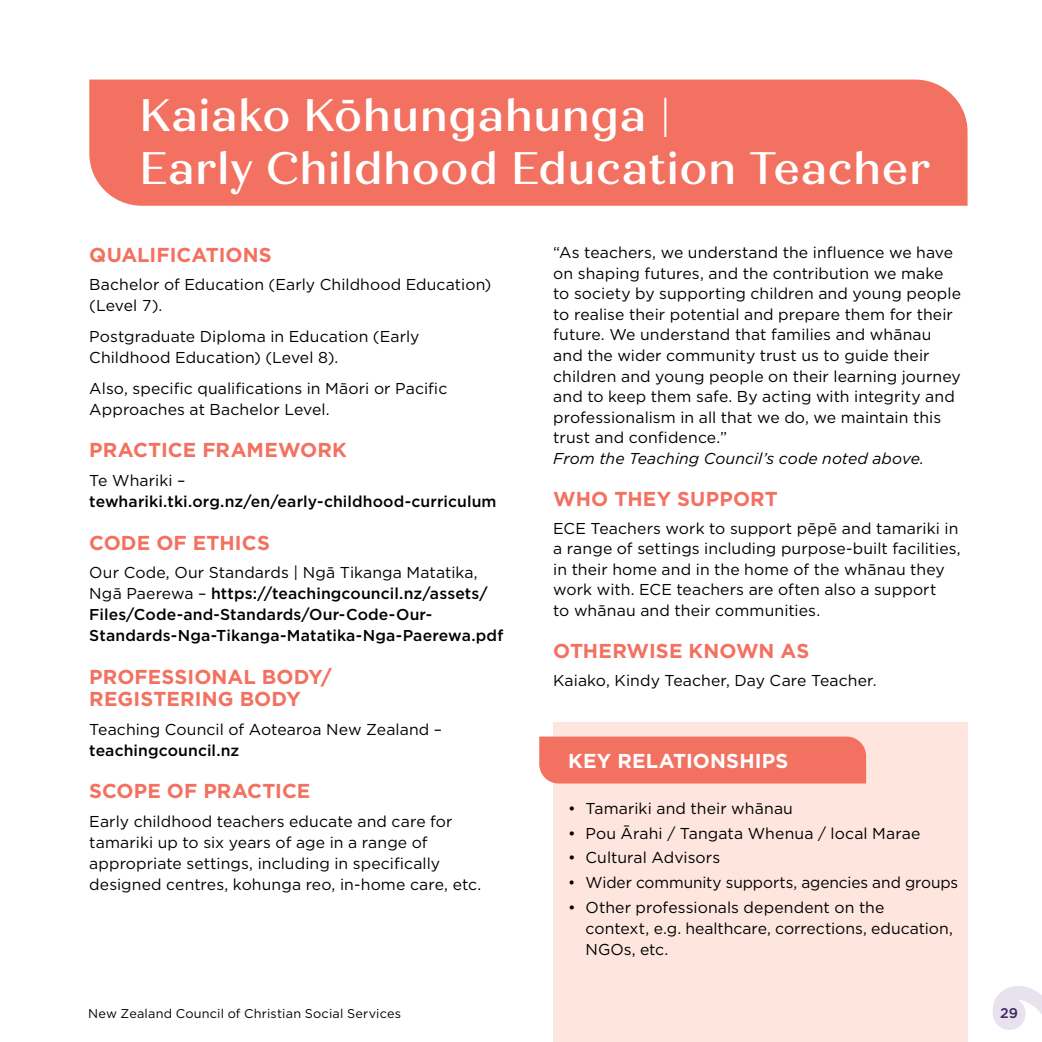
<style>
.page{position:relative;width:1042px;height:1042px;background:#fff}
.page>*{position:absolute;margin:0;border:0;box-sizing:border-box;transform-origin:0 0}
.t1{font:500 45.5px/52.5px "Quiche Text";letter-spacing:-.02em;color:#fff}
.t2{font:700 20.12px/22.8px "Gotham";letter-spacing:.005em;color:#f37160}
.t3{font:700 20.12px "Gotham";letter-spacing:.01em;color:#fff}
.t4{font:15.75px/20.7px "Gotham";letter-spacing:.005em;color:#000}
.t5{font:500 15.75px/21px "Gotham";letter-spacing:.01em;color:#000}
.t6{font:15.75px "Gotham";letter-spacing:.005em;color:#000;scale:.96 1}
.t7{font:italic 15.75px "Gotham";letter-spacing:.005em;color:#000}
.t8{font:500 14px "Gotham";color:#402361}
.t9{font:12.6px "Gotham";letter-spacing:.015em;color:#000}
.s1{font-weight:300}
.s2{font-weight:400}
</style>
<div class="page">
<svg style="left:993px;top:986px;width:49px;height:44px"></svg>
<div style="left:89px;top:80px;width:878px;height:126px;background:#f37160"></div>
<div style="left:553px;top:722px;width:414px;height:320px;background:#fee6de"></div>
<div style="left:539px;top:736px;width:327px;height:47px;background:#f37160"></div>
<h1 class="t1" style="left:139px;top:90px;width:794px">Kaiako Kōhungahunga <span class="s1">|<br></span>Early Childhood Education Teacher</h1>
<p class="t2" style="left:89px;top:243px;width:184px">QUALIFICATIONS</p>
<p class="t4" style="left:89px;top:274px;width:403px">Bachelor of Education (Early Childhood Education) (Level 7).</p>
<p class="t4" style="left:89px;top:325px;width:332px">Postgraduate Diploma in Education (Early<br>Childhood Education) (Level 8).</p>
<p class="t4" style="left:89px;top:377px;width:359px">Also, specific qualifications in Māori or Pacific<br>Approaches at Bachelor Level.</p>
<p class="t2" style="left:89px;top:439px;width:259px">PRACTICE FRAMEWORK</p>
<p class="t4" style="left:89px;top:470px;width:98px">Te Whariki –</p>
<p class="t5" style="left:89px;top:491px;width:409px">tewhariki.tki.org.nz/en/early-childhood-curriculum</p>
<p class="t2" style="left:89px;top:531px;width:182px">CODE OF ETHICS</p>
<p class="t5" style="left:89px;top:562px;width:415px"><span class="s2">Our Code, Our Standards | Ngā Tikanga Matatika, Ngā Paerewa –</span> https://teachingcouncil.nz/assets/ Files/Code-and-Standards/Our-Code-Our-Standards-Nga-Tikanga-Matatika-Nga-Paerewa.pdf</p>
<p class="t2" style="left:89px;top:665px;width:244px">PROFESSIONAL BODY/<br>REGISTERING BODY</p>
<p class="t4" style="left:89px;top:718px;width:354px">Teaching Council of Aotearoa New Zealand –</p>
<p class="t5" style="left:89px;top:739px;width:152px">teachingcouncil.nz</p>
<p class="t2" style="left:89px;top:780px;width:223px">SCOPE OF PRACTICE</p>
<p class="t4" style="left:89px;top:810px;width:393px">Early childhood teachers educate and care for tamariki up to six years of age in a range of appropriate settings, including in specifically designed centres, kohunga reo, in-home care, etc.</p>
<p class="t4" style="left:553px;top:242px;width:409px">“As teachers, we understand the influence we have on shaping futures, and the contribution we make to society by supporting children and young people to realise their potential and prepare them for their future. We understand that families and whānau and the wider community trust us to guide their children and young people on their learning journey and to keep them safe. By acting with integrity and professionalism in all that we do, we maintain this trust and confidence.”</p>
<p class="t7" style="left:553px;top:450px;width:372px">From the Teaching Council’s code noted above.</p>
<p class="t2" style="left:553px;top:487px;width:226px">WHO THEY SUPPORT</p>
<p class="t4" style="left:553px;top:517px;width:409px">ECE Teachers work to support pēpē and tamariki in a range of settings including purpose-built facilities, in their home and in the home of the whānau they work with. ECE teachers are often also a support<br>to whānau and their communities.</p>
<p class="t2" style="left:553px;top:639px;width:258px">OTHERWISE KNOWN AS</p>
<p class="t4" style="left:553px;top:670px;width:325px">Kaiako, Kindy Teacher, Day Care Teacher.</p>
<p class="t3" style="left:568px;top:748px;width:222px">KEY RELATIONSHIPS</p>
<p class="t4" style="left:568px;top:798px;width:226px">• Tamariki and their whānau</p>
<p class="t4" style="left:568px;top:822px;width:354px">• Pou Ārahi / Tangata Whenua / local Marae</p>
<p class="t4" style="left:568px;top:847px;width:154px">• Cultural Advisors</p>
<p class="t6" style="left:568px;top:872px;width:408px">• Wider community supports, agencies and groups</p>
<p class="t4" style="left:585px;top:896px;width:369px;text-indent:-17px">• Other professionals dependent on the<br>context, e.g. healthcare, corrections, education,<br>NGOs, etc.</p>
<p class="t9" style="left:88px;top:1005px;width:314px">New Zealand Council of Christian Social Services</p>
<p class="t8" style="left:1000px;top:1004px;width:19px">29</p>
</div>
